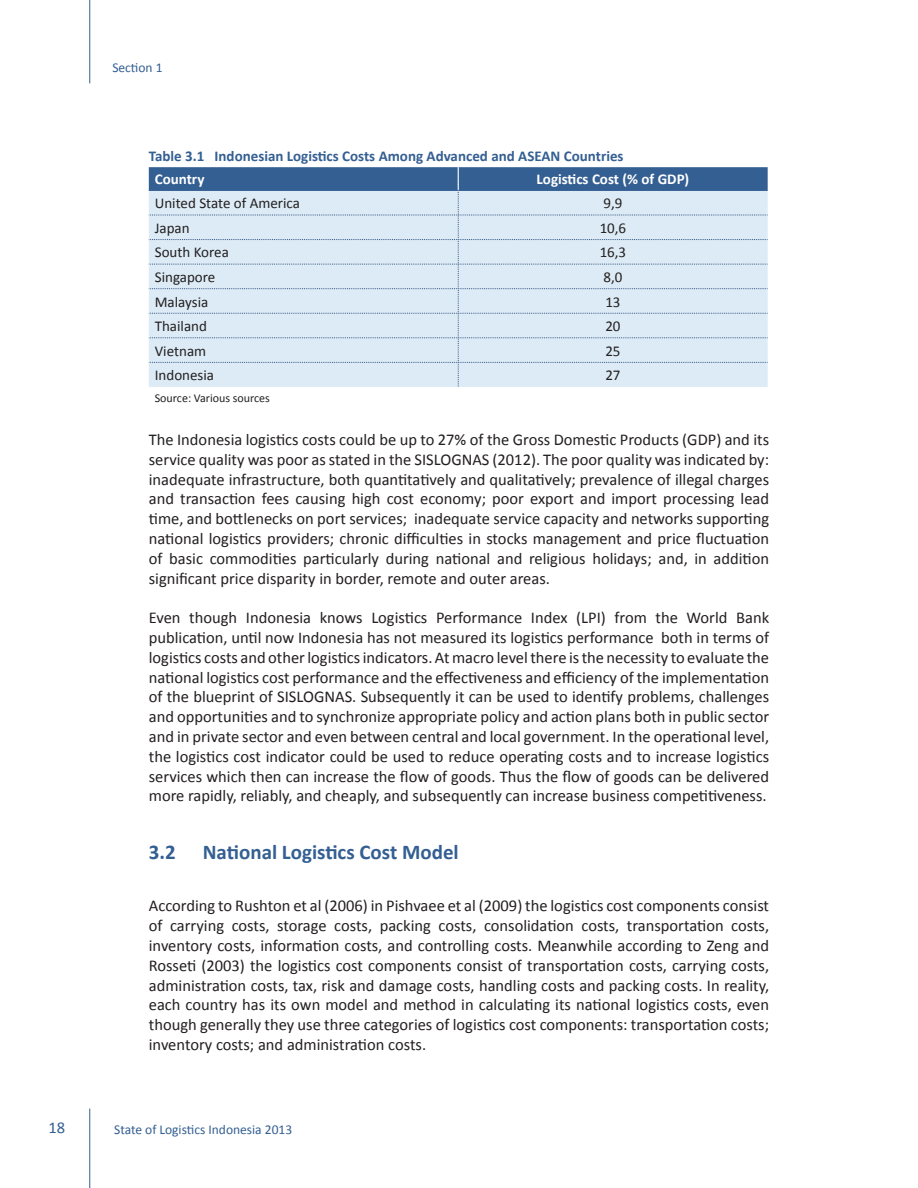
<style>
.page{position:relative;width:918px;height:1188px;background:#fff}
.page>*{position:absolute;margin:0;border:0;box-sizing:border-box;transform-origin:0 0}
.t1{font:700 21px "Calibri";color:#345f92}
.t2{font:16.5px/19.8px "Calibri";color:#231f20;text-align:justify}
.t3{font:16.5px "Calibri";color:#345f92}
.t4{font:15px "Calibri";color:#231f20}
.t5{font:700 15px "Calibri";color:#345f92}
.t6{font:700 15px "Calibri";color:#fff}
.t7{font:13.5px "Calibri";color:#345f92}
.t8{font:12px "Calibri";color:#231f20}
</style>
<div class="page">
<hr style="left:89px;top:1109px;width:1px;height:79px;background:#345f92">
<hr style="left:89px;top:0;width:1px;height:83px;background:#345f92">
<svg style="left:149px;top:167px;width:619px;height:220px;background:#c7d9e8"></svg>
<p class="t7" style="left:112px;top:59px;width:52px">Section 1</p>
<p class="t5" style="left:149px;top:147px;width:476px">Table 3.1 Indonesian Logistics Costs Among Advanced and ASEAN Countries</p>
<p class="t6" style="left:155px;top:170px;width:51px">Country</p>
<p class="t6" style="left:537px;top:170px;width:154px">Logistics Cost (% of GDP)</p>
<p class="t4" style="left:155px;top:194px;width:147px">United State of America</p>
<p class="t4" style="left:603px;top:194px;width:20px">9,9</p>
<p class="t4" style="left:155px;top:218px;width:36px">Japan</p>
<p class="t4" style="left:600px;top:218px;width:28px">10,6</p>
<p class="t4" style="left:155px;top:243px;width:76px">South Korea</p>
<p class="t4" style="left:600px;top:243px;width:28px">16,3</p>
<p class="t4" style="left:155px;top:268px;width:62px">Singapore</p>
<p class="t4" style="left:603px;top:268px;width:20px">8,0</p>
<p class="t4" style="left:155px;top:292px;width:55px">Malaysia</p>
<p class="t4" style="left:605px;top:292px;width:17px">13</p>
<p class="t4" style="left:155px;top:317px;width:54px">Thailand</p>
<p class="t4" style="left:605px;top:317px;width:17px">20</p>
<p class="t4" style="left:155px;top:341px;width:53px">Vietnam</p>
<p class="t4" style="left:605px;top:341px;width:17px">25</p>
<p class="t4" style="left:155px;top:366px;width:61px">Indonesia</p>
<p class="t4" style="left:605px;top:366px;width:17px">27</p>
<p class="t8" style="left:155px;top:390px;width:117px">Source: Various sources</p>
<p class="t2" style="left:149px;top:430px;width:622px">The Indonesia logistics costs could be up to 27% of the Gross Domestic Products (GDP) and its service quality was poor as stated in the SISLOGNAS (2012). The poor quality was indicated by: inadequate infrastructure, both quantitatively and qualitatively; prevalence of illegal charges and transaction fees causing high cost economy; poor export and import processing lead time, and bottlenecks on port services; inadequate service capacity and networks supporting national logistics providers; chronic difficulties in stocks management and price fluctuation of basic commodities particularly during national and religious holidays; and, in addition significant price disparity in border, remote and outer areas.</p>
<p class="t2" style="left:149px;top:608px;width:622px">Even though Indonesia knows Logistics Performance Index (LPI) from the World Bank publication, until now Indonesia has not measured its logistics performance both in terms of logistics costs and other logistics indicators. At macro level there is the necessity to evaluate the national logistics cost performance and the effectiveness and efficiency of the implementation of the blueprint of SISLOGNAS. Subsequently it can be used to identify problems, challenges and opportunities and to synchronize appropriate policy and action plans both in public sector and in private sector and even between central and local government. In the operational level, the logistics cost indicator could be used to reduce operating costs and to increase logistics services which then can increase the flow of goods. Thus the flow of goods can be delivered more rapidly, reliably, and cheaply, and subsequently can increase business competitiveness.</p>
<p class="t1" style="left:149px;top:839px;width:28px">3.2</p>
<p class="t1" style="left:203px;top:839px;width:257px">National Logistics Cost Model</p>
<p class="t2" style="left:149px;top:896px;width:622px">According to Rushton et al (2006) in Pishvaee et al (2009) the logistics cost components consist of carrying costs, storage costs, packing costs, consolidation costs, transportation costs, inventory costs, information costs, and controlling costs. Meanwhile according to Zeng and Rosseti (2003) the logistics cost components consist of transportation costs, carrying costs, administration costs, tax, risk and damage costs, handling costs and packing costs. In reality, each country has its own model and method in calculating its national logistics costs, even though generally they use three categories of logistics cost components: transportation costs; inventory costs; and administration costs.</p>
<p class="t3" style="left:48px;top:1117px;width:18px">18</p>
<p class="t7" style="left:114px;top:1121px;width:180px">State of Logistics Indonesia 2013</p>
</div>
